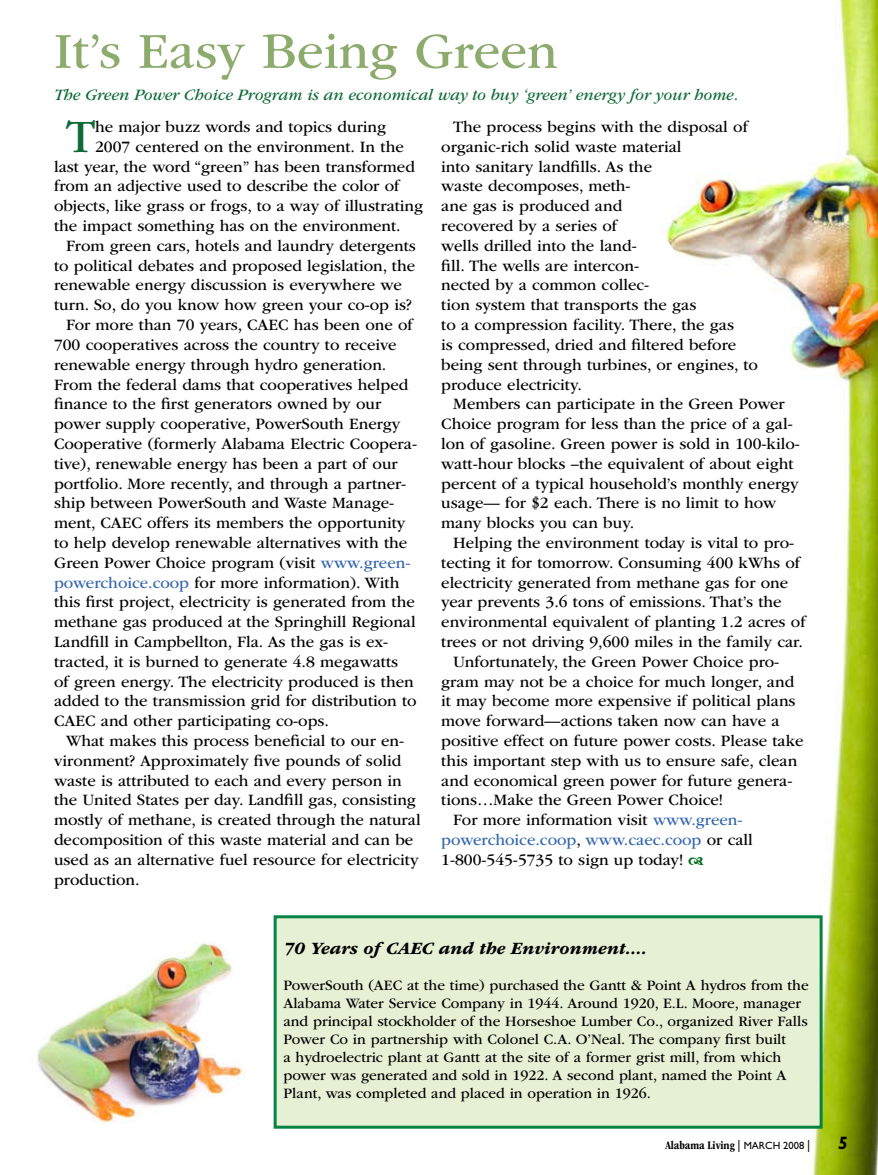
<style>
.page{position:relative;width:878px;height:1175px;background:#fff}
.page>*{position:absolute;margin:0;border:0;box-sizing:border-box;transform-origin:0 0}
.t1{font:52.5px "ITC Garamond Std";color:#8cab6d}
.t2{font:48.3px "ITC Garamond Std";color:#0d6a37}
.t3{font:italic 700 18px "ITC Garamond Std";color:#000}
.t4{font:italic 700 18px "Gill Sans Std";color:#000}
.t5{font:16.5px/19.8px "ITC Garamond Std";color:#010101}
.t6{font:italic 16.5px "ITC Garamond Std";color:#0d6a37}
.t7{font:16.5px "ITC Garamond Std";color:#3264af}
.t8{font:15px/18px "ITC Garamond Std";color:#000}
.t9{font:700 condensed 12px "ITC Garamond Std";color:#000}
.s1{color:#3264af}
.s2{color:#010101}
.s3{font-family:"Gill Sans Std";font-weight:400;font-stretch:normal}
.s4{font-family:"Gill Sans Std";font-weight:400;font-stretch:normal;font-size:10.5px}
</style>
<div class="page">
<img style="left:37px;top:942px;width:208px;height:181px">
<img style="left:651px;top:0;width:227px;height:1174px">
<div style="left:275px;top:916px;width:546px;height:211px;background:#e5f0d4"></div>
<div style="left:273px;top:915px;width:549px;height:213px;border:3px solid #048342"></div>
<svg style="left:688px;top:856px;width:15px;height:9px"></svg>
<h1 class="t1" style="left:54px;top:23px;width:505px">It’s Easy Being Green</h1>
<p class="t6" style="left:54px;top:85px;width:685px">The Green Power Choice Program is an economical way to buy ‘green’ energy for your home.</p>
<h2 class="t2" style="left:66px;top:110px;width:31px">T</h2>
<p class="t5" style="left:95px;top:117px;width:292px">he major buzz words and topics during</p>
<p class="t5" style="left:441px;top:117px;width:318px;text-indent:12px">The process begins with the disposal of organic-rich solid waste material<br>into sanitary landfills. As the<br>waste decomposes, meth-<br>ane gas is produced and<br>recovered by a series of<br>wells drilled into the land-<br>fill. The wells are intercon-<br>nected by a common collec-<br>tion system that transports the gas<br>to a compression facility. There, the gas<br>is compressed, dried and filtered before being sent through turbines, or engines, to produce electricity.</p>
<p class="t5" style="left:441px;top:394px;width:360px;text-indent:12px">Members can participate in the Green Power Choice program for less than the price of a gal&shy;lon of gasoline. Green power is sold in 100-kilo&shy;watt-hour blocks –the equivalent of about eight percent of a typical household’s monthly energy usage— for $2 each. There is no limit to how many blocks you can buy.</p>
<p class="t5" style="left:453px;top:533px;width:342px">Helping the environment today is vital to pro-</p>
<p class="t5" style="left:441px;top:553px;width:360px">tecting it for tomorrow. Consuming 400 kWhs of</p>
<p class="t5" style="left:441px;top:572px;width:348px">electricity generated from methane gas for one</p>
<p class="t5" style="left:441px;top:592px;width:342px">year prevents 3.6 tons of emissions. That’s the</p>
<p class="t5" style="left:441px;top:612px;width:366px">environmental equivalent of planting 1.2 acres of</p>
<p class="t5" style="left:441px;top:632px;width:363px">trees or not driving 9,600 miles in the family car.</p>
<p class="t5" style="left:453px;top:652px;width:327px">Unfortunately, the Green Power Choice pro-</p>
<p class="t5" style="left:441px;top:671px;width:354px">gram may not be a choice for much longer, and</p>
<p class="t5" style="left:441px;top:691px;width:356px">it may become more expensive if political plans</p>
<p class="t5" style="left:441px;top:711px;width:340px">move forward—actions taken now can have a</p>
<p class="t5" style="left:441px;top:731px;width:363px">positive effect on future power costs. Please take</p>
<p class="t5" style="left:441px;top:751px;width:357px">this important step with us to ensure safe, clean</p>
<p class="t5" style="left:441px;top:770px;width:352px">and economical green power for future genera-</p>
<p class="t5" style="left:441px;top:790px;width:283px">tions…Make the Green Power Choice!</p>
<p class="t5" style="left:453px;top:810px;width:291px">For more information visit <span class="s1">www.green-</span></p>
<p class="t7" style="left:441px;top:831px;width:313px">powerchoice.coop<span class="s2">,</span> www.caec.coop <span class="s2">or call</span></p>
<p class="t5" style="left:441px;top:850px;width:243px">1-800-545-5735 to sign up today!</p>
<p class="t5" style="left:95px;top:137px;width:310px">2007 centered on the environment. In the</p>
<p class="t5" style="left:54px;top:157px;width:362px">last year, the word “green” has been transformed</p>
<p class="t5" style="left:54px;top:176px;width:347px">from an adjective used to describe the color of</p>
<p class="t5" style="left:54px;top:196px;width:371px">objects, like grass or frogs, to a way of illustrating</p>
<p class="t5" style="left:54px;top:216px;width:348px">the impact something has on the environment.</p>
<p class="t5" style="left:66px;top:236px;width:351px">From green cars, hotels and laundry detergents</p>
<p class="t5" style="left:54px;top:256px;width:362px">to political debates and proposed legislation, the</p>
<p class="t5" style="left:54px;top:275px;width:349px">renewable energy discussion is everywhere we</p>
<p class="t5" style="left:54px;top:295px;width:359px">turn. So, do you know how green your co-op is?</p>
<p class="t5" style="left:66px;top:315px;width:348px">For more than 70 years, CAEC has been one of</p>
<p class="t5" style="left:54px;top:335px;width:344px">700 cooperatives across the country to receive</p>
<p class="t5" style="left:54px;top:355px;width:334px">renewable energy through hydro generation.</p>
<p class="t5" style="left:54px;top:374px;width:356px">From the federal dams that cooperatives helped</p>
<p class="t5" style="left:54px;top:394px;width:329px">finance to the first generators owned by our</p>
<p class="t5" style="left:54px;top:414px;width:348px">power supply cooperative, PowerSouth Energy</p>
<p class="t5" style="left:54px;top:434px;width:364px">Cooperative (formerly Alabama Electric Coopera-</p>
<p class="t5" style="left:54px;top:454px;width:345px">tive), renewable energy has been a part of our</p>
<p class="t5" style="left:54px;top:473px;width:354px">portfolio. More recently, and through a partner-</p>
<p class="t5" style="left:54px;top:493px;width:342px">ship between PowerSouth and Waste Manage-</p>
<p class="t5" style="left:54px;top:513px;width:353px">ment, CAEC offers its members the opportunity</p>
<p class="t5" style="left:54px;top:533px;width:355px">to help develop renewable alternatives with the</p>
<p class="t5" style="left:54px;top:553px;width:358px">Green Power Choice program (visit <span class="s1">www.green-</span></p>
<p class="t5" style="left:54px;top:572px;width:347px"><span class="s1">powerchoice.coop</span> for more information). With</p>
<p class="t5" style="left:54px;top:592px;width:362px">this first project, electricity is generated from the</p>
<p class="t5" style="left:54px;top:612px;width:363px">methane gas produced at the Springhill Regional</p>
<p class="t5" style="left:54px;top:632px;width:336px">Landfill in Campbellton, Fla. As the gas is ex-</p>
<p class="t5" style="left:54px;top:652px;width:345px">tracted, it is burned to generate 4.8 megawatts</p>
<p class="t5" style="left:54px;top:671px;width:361px">of green energy. The electricity produced is then</p>
<p class="t5" style="left:54px;top:691px;width:364px">added to the transmission grid for distribution to</p>
<p class="t5" style="left:54px;top:711px;width:276px">CAEC and other participating co-ops.</p>
<p class="t5" style="left:66px;top:731px;width:340px">What makes this process beneficial to our en-</p>
<p class="t5" style="left:54px;top:751px;width:349px">vironment? Approximately five pounds of solid</p>
<p class="t5" style="left:54px;top:770px;width:349px">waste is attributed to each and every person in</p>
<p class="t5" style="left:54px;top:790px;width:363px">the United States per day. Landfill gas, consisting</p>
<p class="t5" style="left:54px;top:810px;width:368px">mostly of methane, is created through the natural</p>
<p class="t5" style="left:54px;top:830px;width:361px">decomposition of this waste material and can be</p>
<p class="t5" style="left:54px;top:850px;width:366px">used as an alternative fuel resource for electricity</p>
<p class="t5" style="left:54px;top:869px;width:87px">production.</p>
<p class="t3" style="left:283px;top:938px;width:365px">70 Years of CAEC and the Environment....</p>
<p class="t8" style="left:283px;top:976px;width:527px">PowerSouth (AEC at the time) purchased the Gantt &amp; Point A hydros from the Alabama Water Service Company in 1944. Around 1920, E.L. Moore, manager and principal stockholder of the Horseshoe Lumber Co., organized River Falls Power Co in partnership with Colonel C.A. O’Neal. The company first built<br>a hydroelectric plant at Gantt at the site of a former grist mill, from which power was generated and sold in 1922. A second plant, named the Point A Plant, was completed and placed in operation in 1926.</p>
<p class="t9" style="left:665px;top:1138px;width:146px">Alabama Living <span class="s3">|</span> <span class="s4">MARCH 2008</span> <span class="s3">|</span></p>
<p class="t4" style="left:838px;top:1132px;width:11px">5</p>
</div>
